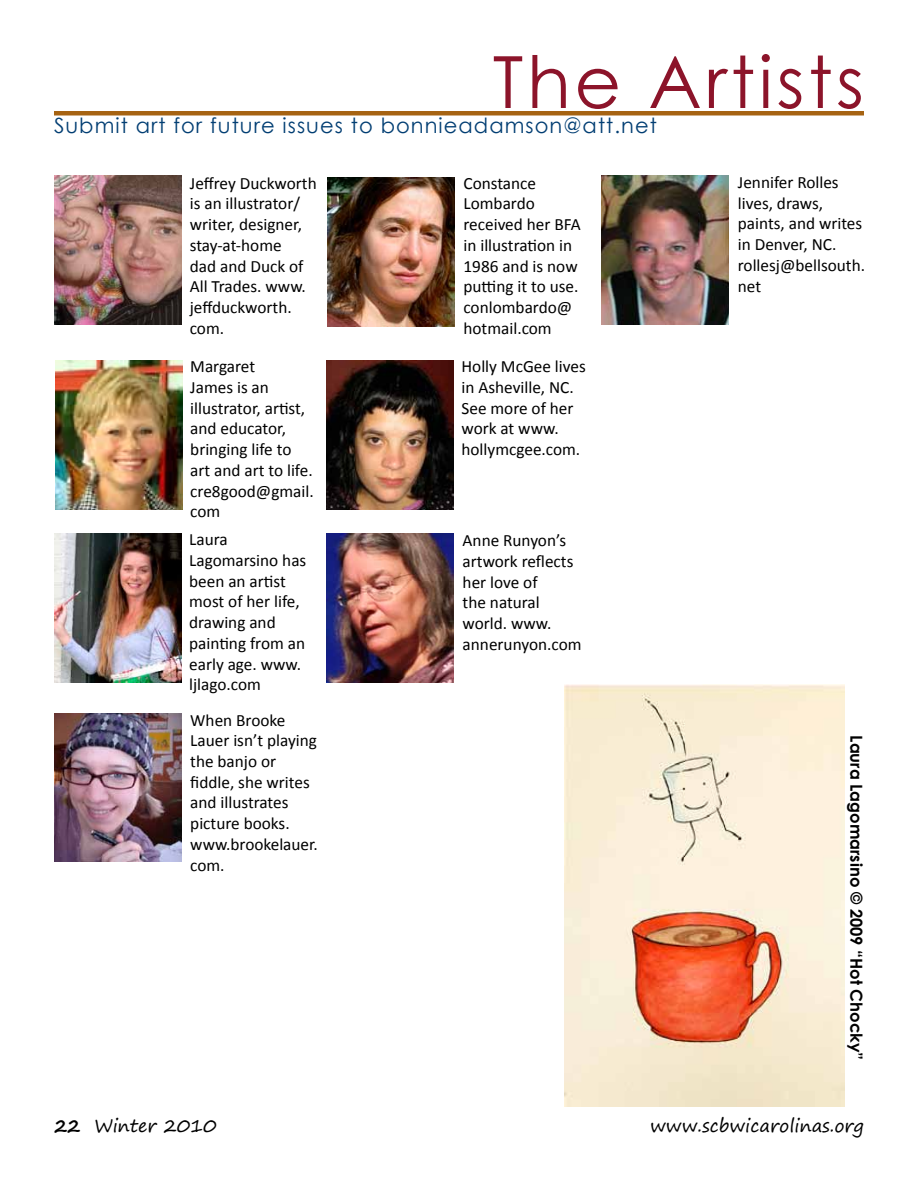
<style>
.page{position:relative;width:918px;height:1188px;background:#fff}
.page>*{position:absolute;margin:0;border:0;box-sizing:border-box;transform-origin:0 0}
.t1{font:72px "Century Gothic";letter-spacing:.05em;color:#8c142a}
.t2{font:21px "Century Gothic";letter-spacing:.05em;color:#023e73}
.t3{font:18px "Segoe Print";color:#000}
.t4{font:17.25px/20.7px "Calibri";color:#000}
.t5{font:700 16.5px "Century Gothic";color:#000}
.s1{font-weight:700}
</style>
<div class="page">
<img style="left:54px;top:176px;width:128px;height:149px">
<img style="left:54px;top:713px;width:128px;height:149px">
<img style="left:327px;top:177px;width:128px;height:149px">
<img style="left:55px;top:361px;width:128px;height:149px">
<img style="left:326px;top:534px;width:128px;height:149px">
<img style="left:564px;top:685px;width:280px;height:422px">
<img style="left:326px;top:361px;width:128px;height:149px">
<img style="left:54px;top:534px;width:128px;height:149px">
<img style="left:601px;top:176px;width:128px;height:149px">
<div style="left:54px;top:111px;width:810px;height:5px;background:#a66312"></div>
<h1 class="t1" style="left:493px;top:32px;width:373px">The Artists</h1>
<p class="t2" style="left:54px;top:110px;width:604px">Submit art for future issues to bonnieadamson@att.net</p>
<p class="t4" style="left:190px;top:172px;width:128px">Jeffrey Duckworth is an illustrator/ writer, designer, stay-at-home<br>dad and Duck of<br>All Trades. www. jeffduckworth. com.</p>
<p class="t4" style="left:190px;top:355px;width:125px">Margaret<br>James is an illustrator, artist, and educator, bringing life to art and art to life. cre8good@gmail. com</p>
<p class="t4" style="left:189px;top:528px;width:119px">Laura<br>Lagomarsino has been an artist most of her life, drawing and painting from an early age. www. ljlago.com</p>
<p class="t4" style="left:190px;top:709px;width:129px">When Brooke<br>Lauer isn’t playing the banjo or fiddle, she writes and illustrates picture books. www.brookelauer. com.</p>
<p class="t4" style="left:464px;top:172px;width:119px">Constance<br>Lombardo received her BFA in illustration in<br>1986 and is now putting it to use. conlombardo@ hotmail.com</p>
<p class="t4" style="left:462px;top:355px;width:126px">Holly McGee lives in Asheville, NC.<br>See more of her work at www. hollymcgee.com.</p>
<p class="t4" style="left:463px;top:529px;width:120px">Anne Runyon’s artwork reflects her love of<br>the natural world. www. annerunyon.com</p>
<p class="t4" style="left:738px;top:171px;width:129px">Jennifer Rolles lives, draws, paints, and writes in Denver, NC. rollesj@bellsouth. net</p>
<p class="t5" style="left:869px;top:735px;width:327px;rotate:90deg">Laura Lagomarsino © 2009 “Hot Chocky”</p>
<p class="t3" style="left:54px;top:1110px;width:164px"><span class="s1">22</span> Winter 2010</p>
<p class="t3" style="left:650px;top:1110px;width:215px">www.scbwicarolinas.org</p>
</div>
